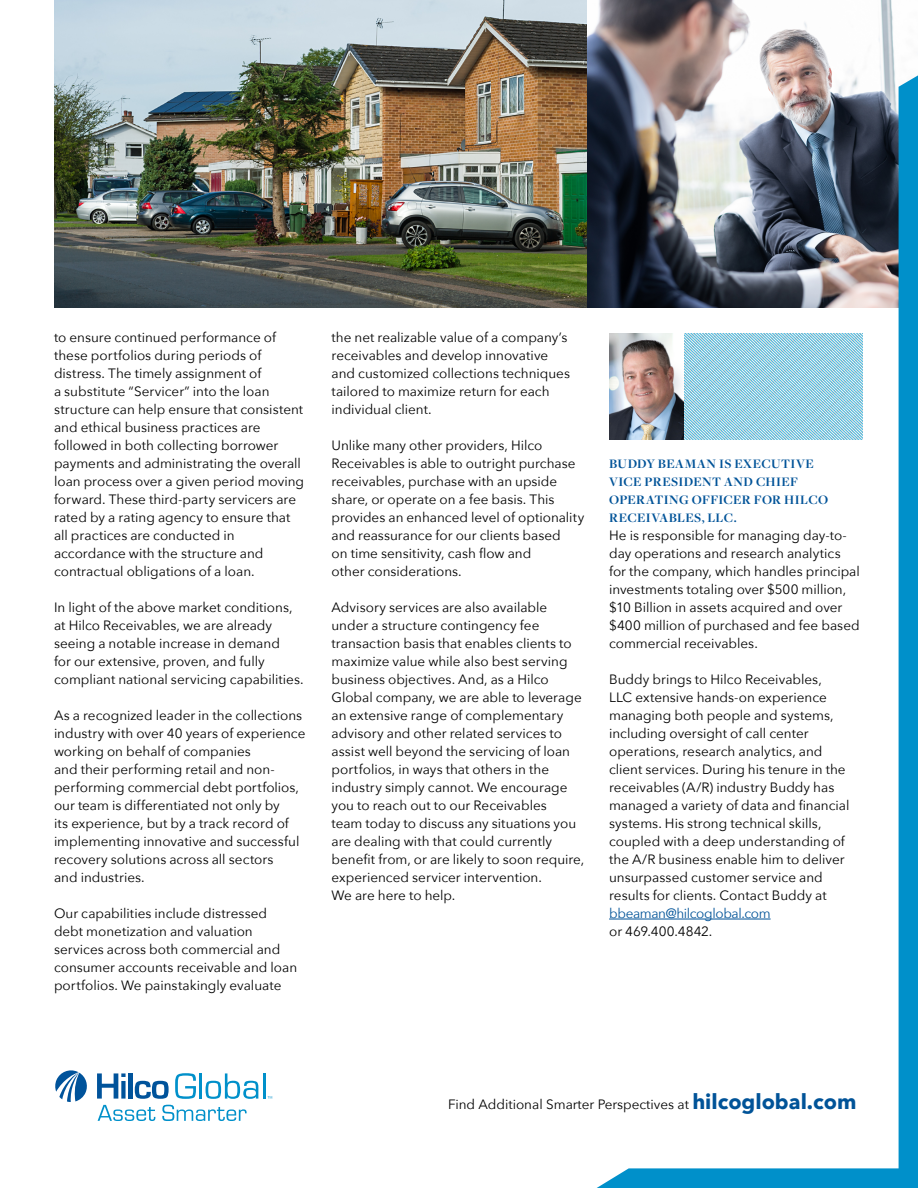
<style>
.page{position:relative;width:918px;height:1188px;background:#fff}
.page>*{position:absolute;margin:0;border:0;box-sizing:border-box;transform-origin:0 0}
.t1{font:13.5px/18px "Avenir Next";color:#000}
.t2{font:700 13.5px/18px "Freight Disp Pro";letter-spacing:.025em;color:#005398}
.t3{font:13.5px "Avenir Next";letter-spacing:-.025em;color:#005398}
.s1{font-weight:700;font-size:21px;color:#005398}
</style>
<div class="page">
<img style="left:55px;top:0;width:840px;height:308px">
<svg style="left:597px;top:75px;width:321px;height:1113px"></svg>
<svg style="left:55px;top:1070px;width:32px;height:32px"></svg>
<svg style="left:98px;top:1105px;width:57px;height:16px"></svg>
<svg style="left:162px;top:1105px;width:85px;height:16px"></svg>
<svg style="left:97px;top:1073px;width:29px;height:26px"></svg>
<div style="left:121px;top:1081px;width:5px;height:18px;background:#00539b"></div>
<div style="left:128px;top:1073px;width:5px;height:26px;background:#00539b"></div>
<svg style="left:135px;top:1081px;width:34px;height:18px"></svg>
<svg style="left:175px;top:1073px;width:21px;height:26px"></svg>
<hr style="left:199px;top:1073px;width:3px;height:26px;background:#0090ca">
<svg style="left:206px;top:1073px;width:53px;height:26px"></svg>
<hr style="left:263px;top:1073px;width:3px;height:26px;background:#0090ca">
<svg style="left:268px;top:1096px;width:4px;height:3px"></svg>
<p class="t1" style="left:54px;top:328px;width:252px">to ensure continued performance of these portfolios during periods of distress. The timely assignment of<br>a substitute “Servicer” into the loan structure can help ensure that consistent and ethical business practices are followed in both collecting borrower payments and administrating the overall loan process over a given period moving forward. These third-party servicers are rated by a rating agency to ensure that all practices are conducted in accordance with the structure and contractual obligations of a loan.</p>
<p class="t1" style="left:54px;top:598px;width:251px">In light of the above market conditions, at Hilco Receivables, we are already seeing a notable increase in demand<br>for our extensive, proven, and fully compliant national servicing capabilities.</p>
<p class="t1" style="left:54px;top:706px;width:253px">As a recognized leader in the collections industry with over 40 years of experience working on behalf of companies<br>and their performing retail and non&shy;performing commercial debt portfolios, our team is differentiated not only by<br>its experience, but by a track record of implementing innovative and successful recovery solutions across all sectors<br>and industries.</p>
<p class="t1" style="left:54px;top:904px;width:245px">Our capabilities include distressed debt monetization and valuation services across both commercial and consumer accounts receivable and loan portfolios. We painstakingly evaluate</p>
<p class="t1" style="left:332px;top:328px;width:240px">the net realizable value of a company’s receivables and develop innovative and customized collections techniques tailored to maximize return for each individual client.</p>
<p class="t1" style="left:332px;top:436px;width:254px">Unlike many other providers, Hilco Receivables is able to outright purchase receivables, purchase with an upside share, or operate on a fee basis. This provides an enhanced level of optionality and reassurance for our clients based<br>on time sensitivity, cash flow and<br>other considerations.</p>
<p class="t1" style="left:332px;top:598px;width:254px">Advisory services are also available under a structure contingency fee transaction basis that enables clients to maximize value while also best serving business objectives. And, as a Hilco Global company, we are able to leverage an extensive range of complementary advisory and other related services to assist well beyond the servicing of loan portfolios, in ways that others in the industry simply cannot. We encourage you to reach out to our Receivables<br>team today to discuss any situations you are dealing with that could currently benefit from, or are likely to soon require, experienced servicer intervention.<br>We are here to help.</p>
<p class="t2" style="left:609px;top:454px;width:221px">BUDDY BEAMAN IS EXECUTIVE<br>VICE PRESIDENT AND CHIEF<br>OPERATING OFFICER FOR HILCO<br>RECEIVABLES, LLC.</p>
<p class="t1" style="left:609px;top:526px;width:252px">He is responsible for managing day-to&shy;day operations and research analytics for the company, which handles principal investments totaling over $500 million, $10 Billion in assets acquired and over $400 million of purchased and fee based commercial receivables.</p>
<p class="t1" style="left:609px;top:670px;width:242px">Buddy brings to Hilco Receivables,<br>LLC extensive hands-on experience managing both people and systems, including oversight of call center operations, research analytics, and client services. During his tenure in the receivables (A/R) industry Buddy has managed a variety of data and financial systems. His strong technical skills, coupled with a deep understanding of the A/R business enable him to deliver unsurpassed customer service and results for clients. Contact Buddy at</p>
<p class="t3" style="left:609px;top:902px;width:163px">bbeaman@hilcoglobal.com</p>
<p class="t1" style="left:609px;top:922px;width:105px">or 469.400.4842.</p>
<p class="t1" style="left:448px;top:1094px;width:410px">Find Additional Smarter Perspectives at <span class="s1">hilcoglobal.com</span></p>
</div>
